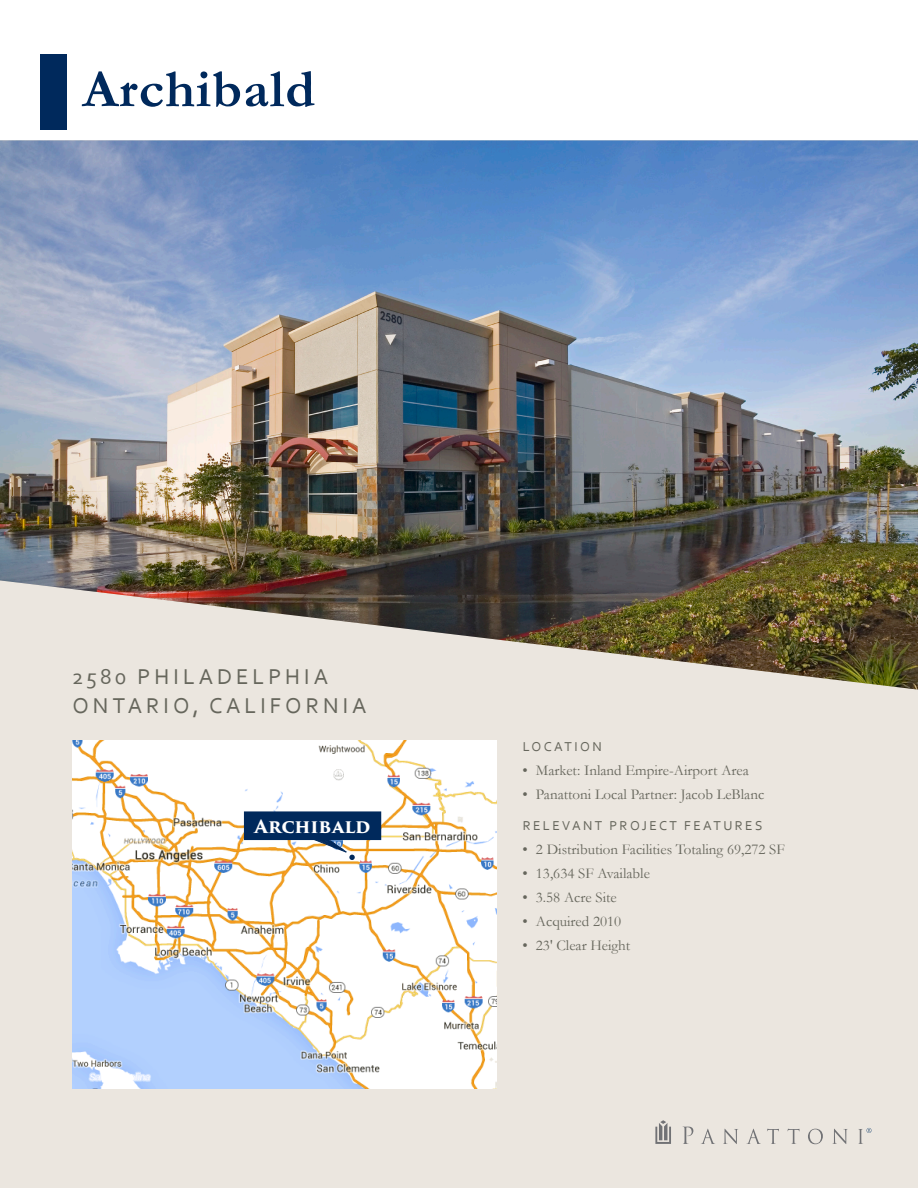
<style>
.page{position:relative;width:918px;height:1188px;background:#fff}
.page>*{position:absolute;margin:0;border:0;box-sizing:border-box;transform-origin:0 0}
.t1{font:700 54px "Garamond";letter-spacing:.02em;color:#00295c}
.t2{font:22.5px/28.5px "Corbel";letter-spacing:.18em;color:#66665c}
.t3{font:700 18px "Trajan Pro 3";letter-spacing:-.005em;color:#fff}
.t4{font:15px "Garamond";color:#66665c}
.t5{font:13.5px "Corbel";letter-spacing:.18em;color:#66665c}
</style>
<div class="page">
<div style="left:0;top:148px;width:918px;height:1040px;background:#ebe6df"></div>
<div style="left:40px;top:54px;width:28px;height:76px;background:#00295c"></div>
<img style="left:72px;top:741px;width:425px;height:348px">
<svg style="left:312px;top:840px;width:43px;height:20px"></svg>
<div style="left:245px;top:812px;width:135px;height:27px;background:#00295c"></div>
<div style="left:244px;top:811px;width:137px;height:29px;border:2px solid #00295c"></div>
<img style="left:0;top:140px;width:918px;height:550px">
<svg style="left:683px;top:1127px;width:10px;height:17px"></svg>
<svg style="left:701px;top:1129px;width:14px;height:15px"></svg>
<svg style="left:723px;top:1129px;width:15px;height:15px"></svg>
<svg style="left:746px;top:1129px;width:15px;height:15px"></svg>
<svg style="left:767px;top:1129px;width:12px;height:15px"></svg>
<svg style="left:787px;top:1129px;width:12px;height:15px"></svg>
<svg style="left:808px;top:1129px;width:15px;height:15px"></svg>
<svg style="left:832px;top:1129px;width:16px;height:15px"></svg>
<svg style="left:655px;top:1120px;width:16px;height:24px"></svg>
<svg style="left:858px;top:1128px;width:13px;height:16px"></svg>
<p class="t1" style="left:83px;top:53px;width:234px">Archibald</p>
<p class="t2" style="left:72px;top:662px;width:296px">2580 PHILADELPHIA<br>ONTARIO, CALIFORNIA</p>
<p class="t3" style="left:255px;top:813px;width:118px">Archibald</p>
<p class="t5" style="left:523px;top:738px;width:81px">LOCATION</p>
<p class="t4" style="left:522px;top:760px;width:228px">• Market: Inland Empire-Airport Area</p>
<p class="t4" style="left:522px;top:784px;width:243px">• Panattoni Local Partner: Jacob LeBlanc</p>
<p class="t5" style="left:523px;top:818px;width:241px">RELEVANT PROJECT FEATURES</p>
<p class="t4" style="left:522px;top:840px;width:264px">• 2 Distribution Facilities Totaling 69,272 SF</p>
<p class="t4" style="left:522px;top:864px;width:129px">• 13,634 SF Available</p>
<p class="t4" style="left:522px;top:888px;width:96px">• 3.58 Acre Site</p>
<p class="t4" style="left:522px;top:912px;width:100px">• Acquired 2010</p>
<p class="t4" style="left:522px;top:936px;width:109px">• 23' Clear Height</p>
</div>
